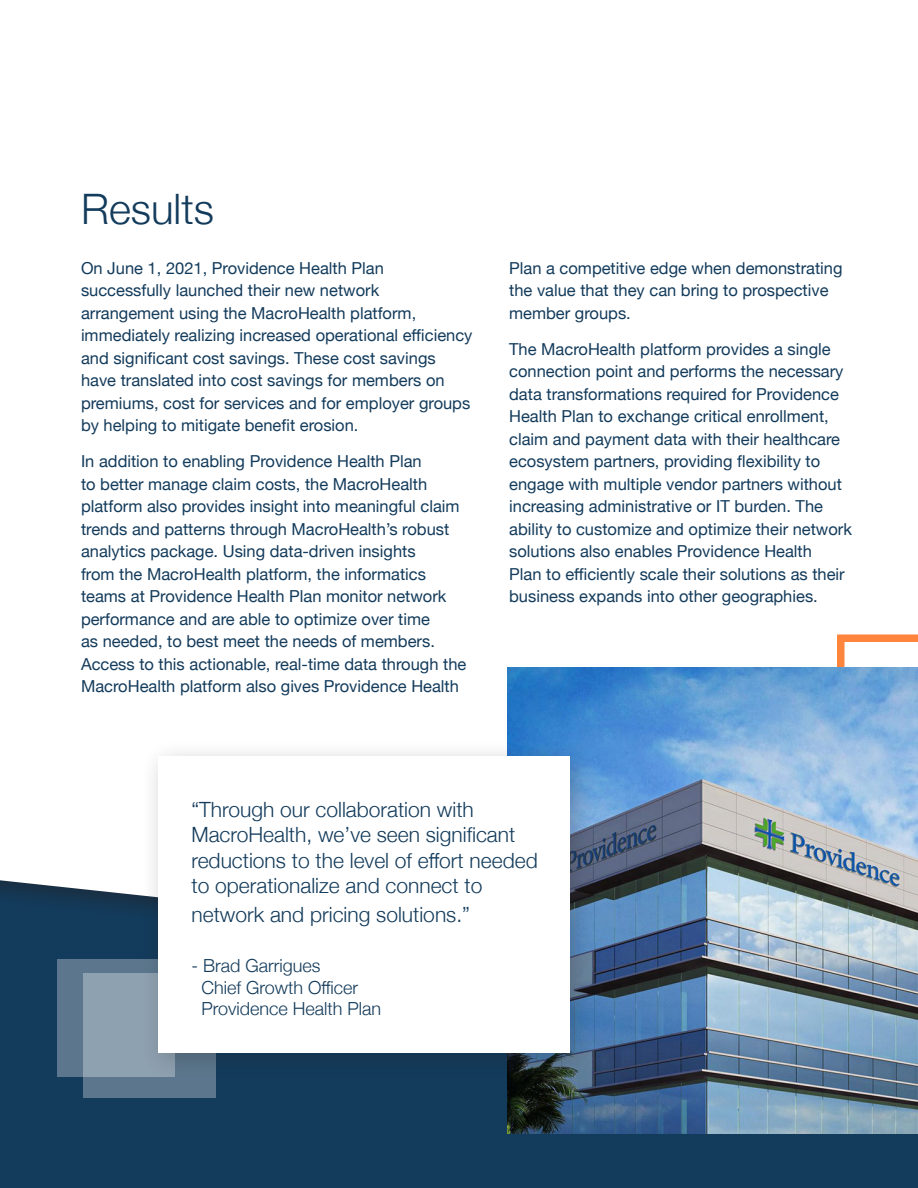
<style>
.page{position:relative;width:918px;height:1188px;background:#fff}
.page>*{position:absolute;margin:0;border:0;box-sizing:border-box;transform-origin:0 0}
.Headline{font:300 42px "Helvetica Neue";color:#133b5b}
.Highlights{font:300 21px/25.2px "Helvetica Neue";color:#133b5b}
.Highlights-2{font:300 18px "Helvetica Neue";color:#133b5b}
.Body_Text{font:16.5px/22.5px "Helvetica Neue";color:#133b5b}
</style>
<div class="page">
<div style="left:0;top:605px;width:918px;height:583px;background:#133b5b"></div>
<svg style="left:57px;top:960px;width:117px;height:117px;background:#6f879a"></svg>
<svg style="left:84px;top:1007px;width:132px;height:91px;background:#7a90a2"></svg>
<svg style="left:0;top:605px;width:918px;height:374px;background:#e7ebee"></svg>
<svg style="left:837px;top:634px;width:81px;height:33px;background:#ffdac5"></svg>
<img style="left:508px;top:667px;width:410px;height:467px">
<div style="left:141px;top:739px;width:455px;height:342px;background:#231f20;opacity:.25"></div>
<div style="left:159px;top:756px;width:411px;height:297px;background:#fff"></div>
<p class="Headline" style="left:81px;top:175px;width:134px">Results</p>
<p class="Body_Text" style="left:81px;top:258px;width:393px">On June 1, 2021, Providence Health Plan successfully launched their new network arrangement using the MacroHealth platform, immediately realizing increased operational efficiency and significant cost savings. These cost savings have translated into cost savings for members on premiums, cost for services and for employer groups by helping to mitigate benefit erosion.</p>
<p class="Body_Text" style="left:81px;top:451px;width:387px">In addition to enabling Providence Health Plan<br>to better manage claim costs, the MacroHealth platform also provides insight into meaningful claim trends and patterns through MacroHealth’s robust analytics package. Using data-driven insights<br>from the MacroHealth platform, the informatics teams at Providence Health Plan monitor network performance and are able to optimize over time<br>as needed, to best meet the needs of members.<br>Access to this actionable, real-time data through the MacroHealth platform also gives Providence Health</p>
<p class="Body_Text" style="left:509px;top:258px;width:335px">Plan a competitive edge when demonstrating the value that they can bring to prospective member groups.</p>
<p class="Body_Text" style="left:509px;top:339px;width:344px">The MacroHealth platform provides a single connection point and performs the necessary data transformations required for Providence Health Plan to exchange critical enrollment, claim and payment data with their healthcare ecosystem partners, providing flexibility to engage with multiple vendor partners without increasing administrative or IT burden. The ability to customize and optimize their network solutions also enables Providence Health<br>Plan to efficiently scale their solutions as their business expands into other geographies.</p>
<p class="Highlights" style="left:192px;top:796px;width:348px">“Through our collaboration with MacroHealth, we’ve seen significant reductions to the level of effort needed to operationalize and connect to</p>
<p class="Highlights" style="left:192px;top:900px;width:280px">network and pricing solutions.”</p>
<p class="Highlights-2" style="left:192px;top:951px;width:131px">- Brad Garrigues</p>
<p class="Highlights-2" style="left:202px;top:973px;width:158px">Chief Growth Officer</p>
<p class="Highlights-2" style="left:202px;top:994px;width:181px">Providence Health Plan</p>
</div>
